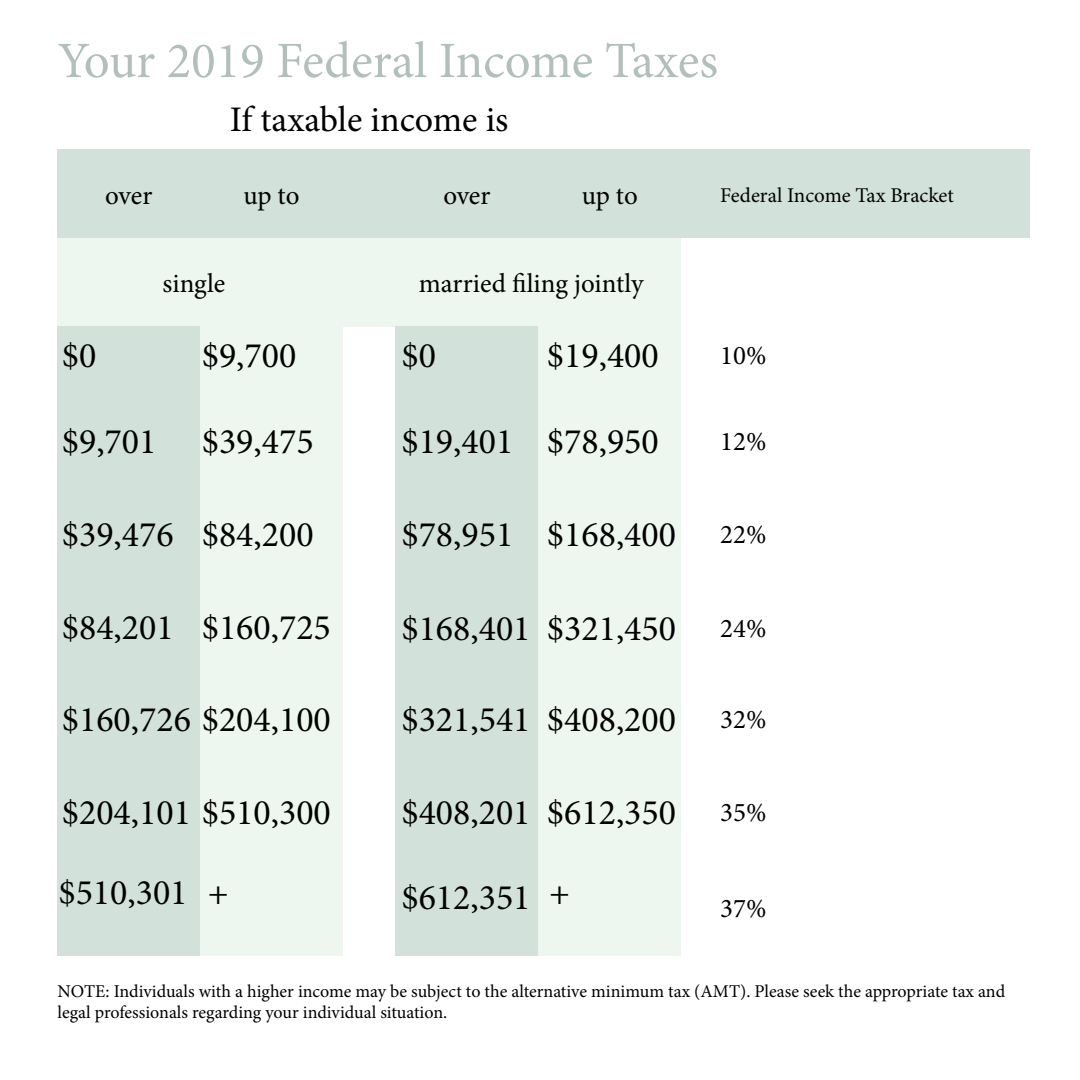
<style>
.page{position:relative;width:1080px;height:1080px;background:#fff}
.page>*{position:absolute;margin:0;border:0;box-sizing:border-box;transform-origin:0 0}
.t1{font:51px "Minion Pro";color:#b2c0ba}
.t2{font:36px "Minion Pro";color:#000}
.t3{font:27px "Minion Pro";color:#000}
.t4{font:21px "Minion Pro";color:#000}
.t5{font:18px/21.6px "Minion Pro";color:#000}
</style>
<div class="page">
<div style="left:58px;top:150px;width:972px;height:88px;background:#d2e1da"></div>
<div style="left:58px;top:238px;width:623px;height:88px;background:#edf7ef"></div>
<div style="left:538px;top:326px;width:143px;height:630px;background:#edf7ef"></div>
<div style="left:200px;top:326px;width:143px;height:630px;background:#edf7ef"></div>
<div style="left:396px;top:326px;width:142px;height:630px;background:#d2e1da"></div>
<div style="left:58px;top:326px;width:142px;height:630px;background:#d2e1da"></div>
<h1 class="t1" style="left:58px;top:27px;width:662px">Your 2019 Federal Income Taxes</h1>
<p class="t2" style="left:230px;top:95px;width:280px">If taxable income is</p>
<p class="t3" style="left:105px;top:177px;width:49px">over</p>
<p class="t3" style="left:243px;top:177px;width:58px">up to</p>
<p class="t3" style="left:443px;top:177px;width:49px">over</p>
<p class="t3" style="left:582px;top:177px;width:58px">up to</p>
<p class="t4" style="left:720px;top:181px;width:235px">Federal Income Tax Bracket</p>
<p class="t3" style="left:163px;top:265px;width:64px">single</p>
<p class="t3" style="left:419px;top:265px;width:226px">married filing jointly</p>
<p class="t2" style="left:62px;top:331px;width:36px">$0</p>
<p class="t2" style="left:202px;top:331px;width:96px">$9,700</p>
<p class="t2" style="left:401px;top:331px;width:36px">$0</p>
<p class="t2" style="left:547px;top:331px;width:113px">$19,400</p>
<p class="t3" style="left:720px;top:337px;width:48px">10%</p>
<p class="t2" style="left:62px;top:418px;width:96px">$9,701</p>
<p class="t2" style="left:202px;top:418px;width:113px">$39,475</p>
<p class="t2" style="left:401px;top:417px;width:113px">$19,401</p>
<p class="t2" style="left:547px;top:417px;width:113px">$78,950</p>
<p class="t3" style="left:720px;top:423px;width:48px">12%</p>
<p class="t2" style="left:62px;top:510px;width:113px">$39,476</p>
<p class="t2" style="left:202px;top:510px;width:113px">$84,200</p>
<p class="t2" style="left:401px;top:510px;width:113px">$78,951</p>
<p class="t2" style="left:547px;top:510px;width:131px">$168,400</p>
<p class="t3" style="left:720px;top:516px;width:48px">22%</p>
<p class="t2" style="left:62px;top:603px;width:113px">$84,201</p>
<p class="t2" style="left:202px;top:603px;width:131px">$160,725</p>
<p class="t2" style="left:401px;top:605px;width:131px">$168,401</p>
<p class="t2" style="left:547px;top:605px;width:131px">$321,450</p>
<p class="t3" style="left:720px;top:610px;width:48px">24%</p>
<p class="t2" style="left:62px;top:696px;width:271px">$160,726 $204,100</p>
<p class="t2" style="left:401px;top:696px;width:131px">$321,541</p>
<p class="t2" style="left:547px;top:696px;width:131px">$408,200</p>
<p class="t3" style="left:720px;top:702px;width:48px">32%</p>
<p class="t2" style="left:62px;top:789px;width:271px">$204,101 $510,300</p>
<p class="t2" style="left:401px;top:789px;width:131px">$408,201</p>
<p class="t2" style="left:547px;top:789px;width:131px">$612,350</p>
<p class="t3" style="left:720px;top:794px;width:48px">35%</p>
<p class="t2" style="left:58px;top:868px;width:131px">$510,301</p>
<p class="t2" style="left:208px;top:868px;width:22px">+</p>
<p class="t2" style="left:401px;top:873px;width:131px">$612,351</p>
<p class="t2" style="left:549px;top:868px;width:22px">+</p>
<p class="t3" style="left:720px;top:890px;width:48px">37%</p>
<p class="t5" style="left:58px;top:980px;width:949px">NOTE: Individuals with a higher income may be subject to the alternative minimum tax (AMT). Please seek the appropriate tax and legal professionals regarding your individual situation.</p>
</div>
